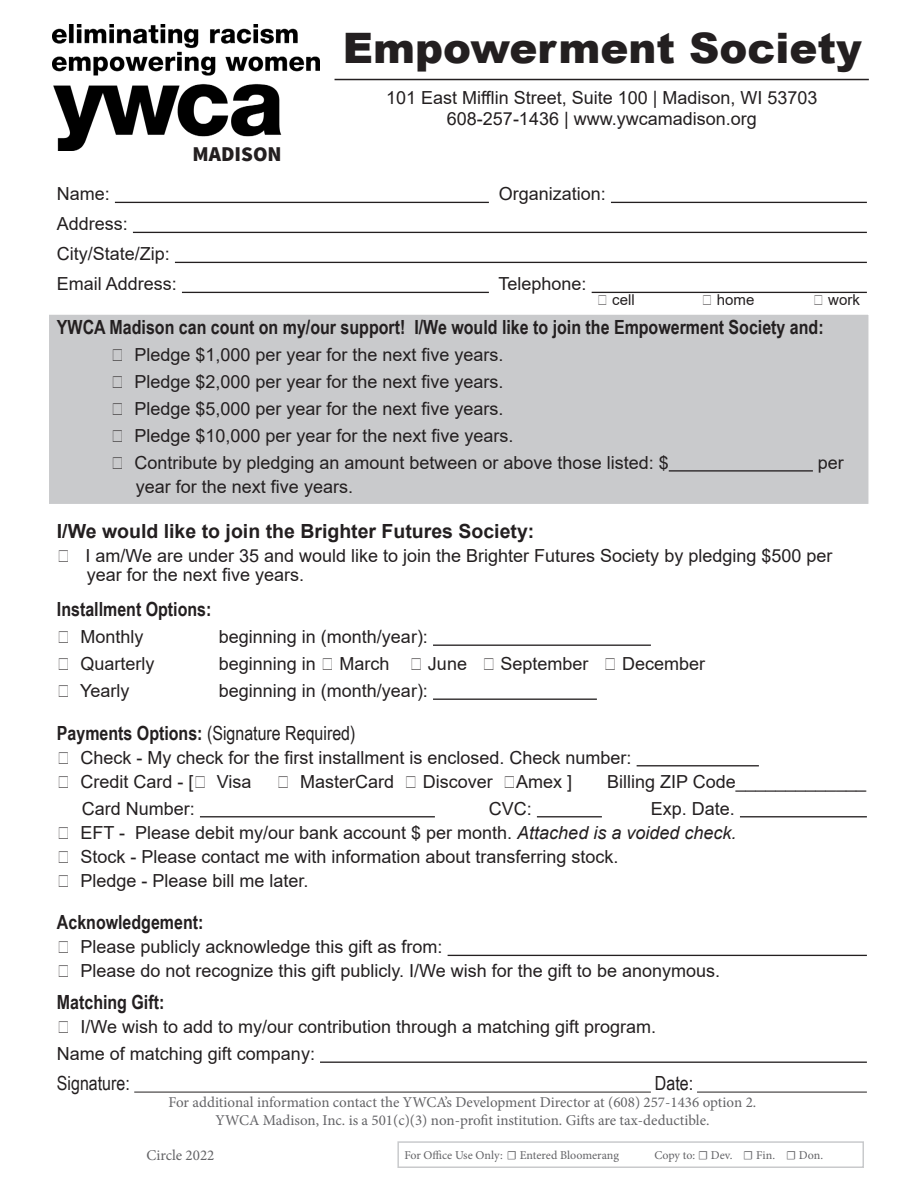
<style>
.page{position:relative;width:918px;height:1188px;background:#fff}
.page>*{position:absolute;margin:0;border:0;box-sizing:border-box;transform-origin:0 0}
.t1{font:900 42px "Arial";color:#231f20}
.t2{font:900 21px "Source Sans Pro";color:#231f20}
.t3{font:700 19.5px "Arial Narrow";color:#231f20}
.t4{font:19.5px "Arial Narrow";color:#231f20}
.t5{font:700 19.5px "Arial";color:#231f20}
.t6{font:18px/19.5px "Arial";color:#231f20}
.t7{font:15px "Minion Pro";color:#636366}
.t8{font:15px "Arial";color:#231f20}
.t9{font:12px "Minion Pro";color:#636366}
.s1{font-weight:700}
.s2{font-style:italic}
</style>
<div class="page">
<div style="left:48px;top:313px;width:822px;height:192px;background:#c9cacc;border:2px solid #fff"></div>
<hr style="left:115px;top:202px;width:374px;height:1px;background:#231f20">
<hr style="left:611px;top:202px;width:256px;height:1px;background:#231f20">
<hr style="left:133px;top:232px;width:734px;height:1px;background:#231f20">
<hr style="left:175px;top:262px;width:692px;height:1px;background:#231f20">
<hr style="left:182px;top:292px;width:307px;height:1px;background:#231f20">
<hr style="left:592px;top:292px;width:275px;height:1px;background:#231f20">
<hr style="left:669px;top:470px;width:144px;height:2px;background:#231f20">
<hr style="left:433px;top:645px;width:218px;height:1px;background:#231f20">
<hr style="left:433px;top:699px;width:164px;height:1px;background:#231f20">
<hr style="left:637px;top:765px;width:122px;height:1px;background:#231f20">
<hr style="left:200px;top:816px;width:235px;height:1px;background:#231f20">
<hr style="left:537px;top:816px;width:65px;height:1px;background:#231f20">
<hr style="left:740px;top:816px;width:127px;height:1px;background:#231f20">
<hr style="left:448px;top:955px;width:419px;height:1px;background:#231f20">
<hr style="left:320px;top:1062px;width:547px;height:1px;background:#231f20">
<hr style="left:134px;top:1092px;width:517px;height:1px;background:#231f20">
<hr style="left:697px;top:1092px;width:170px;height:1px;background:#231f20">
<hr style="left:335px;top:79px;width:534px;height:1px;background:#231f20">
<img style="left:52px;top:24px;width:268px;height:126px">
<div style="left:397px;top:1141px;width:467px;height:27px;border:2px solid #c9cacc"></div>
<p class="t1" style="left:343px;top:18px;width:520px">Empowerment Society</p>
<p class="t2" style="left:193px;top:140px;width:91px">MADISON</p>
<p class="t6" style="left:386px;top:88px;width:433px">101 East Mifflin Street, Suite 100 | Madison, WI 53703</p>
<p class="t6" style="left:447px;top:109px;width:311px">608-257-1436 | www.ywcamadison.org</p>
<p class="t6" style="left:57px;top:184px;width:55px">Name:</p>
<p class="t6" style="left:499px;top:184px;width:109px">Organization:</p>
<p class="t6" style="left:57px;top:214px;width:73px">Address:</p>
<p class="t6" style="left:57px;top:244px;width:115px">City/State/Zip:</p>
<p class="t6" style="left:57px;top:274px;width:122px">Email Address:</p>
<p class="t6" style="left:499px;top:274px;width:90px">Telephone:</p>
<p class="t8" style="left:597px;top:290px;width:39px">☐ cell</p>
<p class="t8" style="left:702px;top:290px;width:54px">☐ home</p>
<p class="t8" style="left:813px;top:290px;width:49px">☐ work</p>
<p class="t3" style="left:57px;top:312px;width:768px">YWCA Madison can count on my/our support! I/We would like to join the Empowerment Society and:</p>
<p class="t6" style="left:111px;top:345px;width:394px">☐ Pledge $1,000 per year for the next five years.</p>
<p class="t6" style="left:111px;top:372px;width:394px">☐ Pledge $2,000 per year for the next five years.</p>
<p class="t6" style="left:111px;top:399px;width:394px">☐ Pledge $5,000 per year for the next five years.</p>
<p class="t6" style="left:111px;top:426px;width:404px">☐ Pledge $10,000 per year for the next five years.</p>
<p class="t6" style="left:111px;top:453px;width:559px">☐ Contribute by pledging an amount between or above those listed: $</p>
<p class="t6" style="left:818px;top:453px;width:28px">per</p>
<p class="t6" style="left:136px;top:477px;width:219px">year for the next five years.</p>
<p class="t5" style="left:57px;top:517px;width:479px">I/We would like to join the Brighter Futures Society:</p>
<p class="t6" style="left:87px;top:546px;width:747px;text-indent:-30px">☐ I am/We are under 35 and would like to join the Brighter Futures Society by pledging $500 per year for the next five years.</p>
<p class="t3" style="left:57px;top:595px;width:156px">Installment Options:</p>
<p class="t6" style="left:57px;top:627px;width:88px">☐ Monthly</p>
<p class="t6" style="left:219px;top:627px;width:211px">beginning in (month/year):</p>
<p class="t6" style="left:57px;top:654px;width:99px">☐ Quarterly</p>
<p class="t6" style="left:219px;top:654px;width:488px">beginning in ☐ March ☐ June ☐ September ☐ December</p>
<p class="t6" style="left:57px;top:681px;width:74px">☐ Yearly</p>
<p class="t6" style="left:219px;top:681px;width:211px">beginning in (month/year):</p>
<p class="t4" style="left:57px;top:719px;width:300px"><span class="s1">Payments Options:</span> (Signature Required)</p>
<p class="t6" style="left:57px;top:748px;width:576px">☐ Check - My check for the first installment is enclosed. Check number:</p>
<p class="t6" style="left:57px;top:772px;width:196px">☐ Credit Card - [☐ Visa</p>
<p class="t6" style="left:277px;top:772px;width:297px">☐ MasterCard ☐ Discover ☐Amex ]</p>
<p class="t6" style="left:607px;top:772px;width:260px">Billing ZIP Code_____________</p>
<p class="t6" style="left:82px;top:799px;width:115px">Card Number:</p>
<p class="t6" style="left:489px;top:799px;width:45px">CVC:</p>
<p class="t6" style="left:651px;top:799px;width:86px">Exp. Date.</p>
<p class="t6" style="left:57px;top:823px;width:681px">☐ EFT - Please debit my/our bank account $ per month. <span class="s2">Attached is a voided check.</span></p>
<p class="t6" style="left:57px;top:847px;width:563px">☐ Stock - Please contact me with information about transferring stock.</p>
<p class="t6" style="left:57px;top:871px;width:253px">☐ Pledge - Please bill me later.</p>
<p class="t3" style="left:57px;top:908px;width:148px">Acknowledgement:</p>
<p class="t6" style="left:57px;top:937px;width:387px">☐ Please publicly acknowledge this gift as from:</p>
<p class="t6" style="left:57px;top:961px;width:665px">☐ Please do not recognize this gift publicly. I/We wish for the gift to be anonymous.</p>
<p class="t3" style="left:57px;top:988px;width:109px">Matching Gift:</p>
<p class="t6" style="left:57px;top:1017px;width:601px">☐ I/We wish to add to my/our contribution through a matching gift program.</p>
<p class="t6" style="left:57px;top:1044px;width:260px">Name of matching gift company:</p>
<p class="t4" style="left:57px;top:1069px;width:74px">Signature:</p>
<p class="t4" style="left:655px;top:1069px;width:40px">Date:</p>
<p class="t7" style="left:169px;top:1092px;width:589px">For additional information contact the YWCA’s Development Director at (608) 257‐1436 option 2.</p>
<p class="t7" style="left:215px;top:1110px;width:496px">YWCA Madison, Inc. is a 501(c)(3) non‐profit institution. Gifts are tax‐deductible.</p>
<p class="t7" style="left:146px;top:1145px;width:69px">Circle 2022</p>
<p class="t9" style="left:404px;top:1147px;width:216px">For Office Use Only: ☐ Entered Bloomerang</p>
<p class="t9" style="left:654px;top:1147px;width:170px">Copy to: ☐ Dev. ☐ Fin. ☐ Don.</p>
</div>
